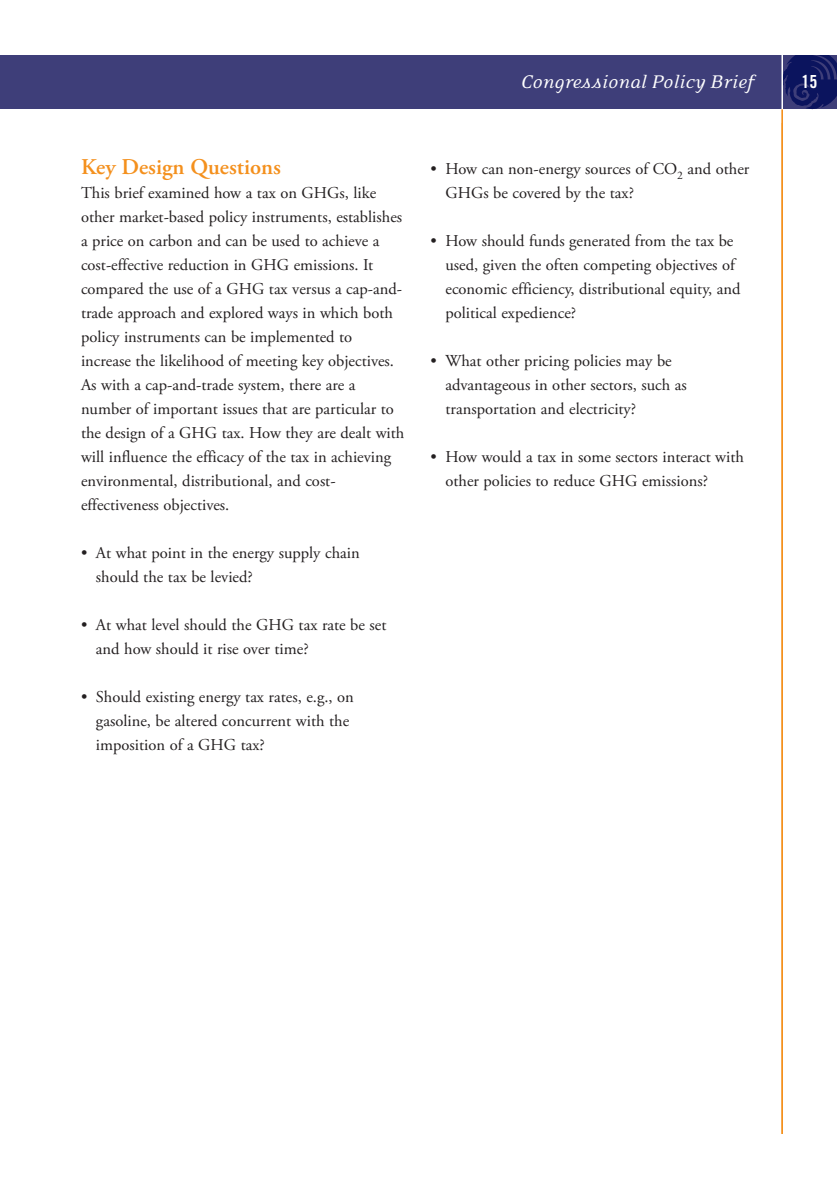
<style>
.page{position:relative;width:837px;height:1188px;background:#fff}
.page>*{position:absolute;margin:0;border:0;box-sizing:border-box;transform-origin:0 0}
.t1{font:600 22.5px "Adobe Garamond Pro";color:#f4901d}
.t2{font:italic 21px "Eidetic Serif";letter-spacing:-.015em;color:#fff}
.t3{font:18px "Trade Gothic LT Std Bd Cn 20";color:#fff}
.t4{font:16.5px/24px "Adobe Garamond Pro";color:#231f20}
</style>
<div class="page">
<div style="left:0;top:55px;width:837px;height:54px;background:#3e3e79"></div>
<svg style="left:783px;top:55px;width:54px;height:54px"></svg>
<hr style="left:781px;top:45px;width:2px;height:78px;background:#fff">
<hr style="left:782px;top:109px;width:1px;height:1025px;background:#f4901d">
<h1 class="t1" style="left:81px;top:158px;width:202px">Key Design Questions</h1>
<p class="t4" style="left:81px;top:182px;width:325px">This brief examined how a tax on GHGs, like other market-based policy instruments, establishes a price on carbon and can be used to achieve a cost-effective reduction in GHG emissions. It compared the use of a GHG tax versus a cap-and&shy;trade approach and explored ways in which both policy instruments can be implemented to increase the likelihood of meeting key objectives.<br>As with a cap-and-trade system, there are a number of important issues that are particular to the design of a GHG tax. How they are dealt with will influence the efficacy of the tax in achieving environmental, distributional, and cost&shy;effectiveness objectives.</p>
<p class="t4" style="left:96px;top:542px;width:265px;text-indent:-15px">• At what point in the energy supply chain should the tax be levied?</p>
<p class="t4" style="left:96px;top:614px;width:292px;text-indent:-15px">• At what level should the GHG tax rate be set and how should it rise over time?</p>
<p class="t4" style="left:96px;top:686px;width:259px;text-indent:-15px">• Should existing energy tax rates, e.g., on gasoline, be altered concurrent with the imposition of a GHG tax?</p>
<p class="t2" style="left:521px;top:74px;width:235px">Congressional Policy Brief</p>
<p class="t3" style="left:802px;top:75px;width:17px">15</p>
<p class="t4" style="left:446px;top:158px;width:305px;text-indent:-15px">• How can non-energy sources of CO<sub>2</sub> and other<br>GHGs be covered by the tax?</p>
<p class="t4" style="left:446px;top:230px;width:297px;text-indent:-15px">• How should funds generated from the tax be used, given the often competing objectives of economic efficiency, distributional equity, and political expedience?</p>
<p class="t4" style="left:446px;top:350px;width:243px;text-indent:-15px">• What other pricing policies may be advantageous in other sectors, such as transportation and electricity?</p>
<p class="t4" style="left:446px;top:446px;width:300px;text-indent:-15px">• How would a tax in some sectors interact with other policies to reduce GHG emissions?</p>
</div>
